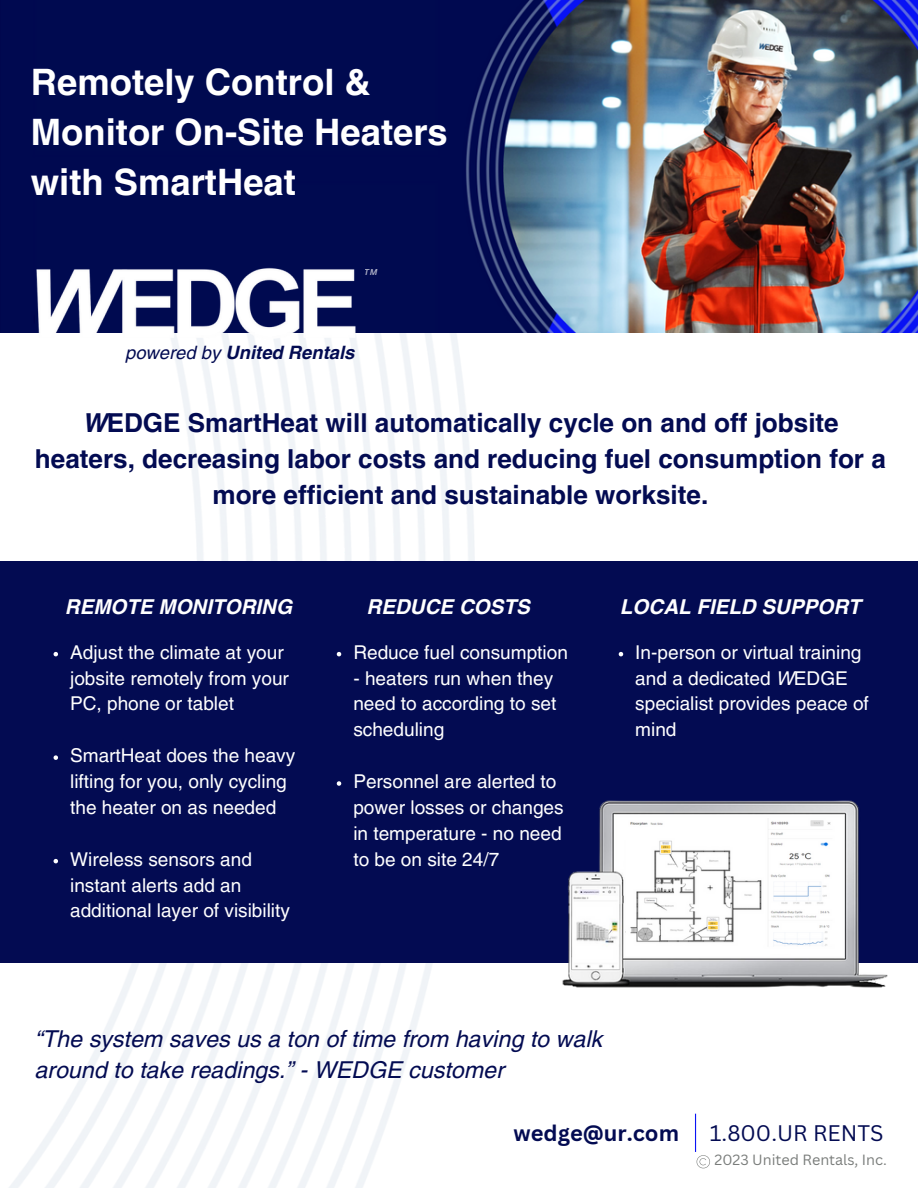
<style>
.page{position:relative;width:918px;height:1188px;background:#fff}
.page>*{position:absolute;margin:0;border:0;box-sizing:border-box;transform-origin:0 0}
.t1{font:700 36.45px/50.2px "Helvetica LT Pro";color:#fff}
.t2{font:700 26.1px/36px "Helvetica LT Pro";color:#030b52;text-align:center}
.t3{font:italic 23.25px/31.5px "Helvetica LT Pro";color:#030b52}
.t4{font:21.9px "Canva Sans";color:#030b52}
.t5{font:700 21.9px "Canva Sans";color:#030b52}
.t6{font:italic 700 20.55px "Helvetica LT Pro";color:#fff}
.t7{font:19.05px/25.8px "Helvetica LT Pro";color:#fff}
.t8{font:italic 700 18.45px "Helvetica LT Pro";color:#030b52}
.t9{font:14.4px "Canva Sans";color:#797c7a}
.t10{font:italic 700 8.4px "Canva Sans";color:#fff}
.s1{font-weight:400}
.s2{font-style:italic}
</style>
<div class="page">
<img style="left:0;top:333px;width:475px;height:855px">
<div style="left:0;top:562px;width:918px;height:401px;background:#030b52"></div>
<img style="left:0;top:0;width:918px;height:333px">
<img style="left:11px;top:248px;width:354px;height:123px">
<hr style="left:695px;top:1114px;width:1px;height:38px;background:#0a14f5">
<svg style="left:697px;top:1155px;width:13px;height:13px"></svg>
<img style="left:562px;top:800px;width:326px;height:188px">
<img style="left:626px;top:819px;width:214px;height:135px">
<svg style="left:619px;top:652px;width:4px;height:4px"></svg>
<svg style="left:54px;top:652px;width:4px;height:4px"></svg>
<svg style="left:54px;top:755px;width:4px;height:5px"></svg>
<svg style="left:54px;top:859px;width:4px;height:4px"></svg>
<svg style="left:337px;top:652px;width:4px;height:4px"></svg>
<svg style="left:337px;top:781px;width:4px;height:5px"></svg>
<p class="t1" style="left:31px;top:61px;width:418px">Remotely Control &amp;<br>Monitor On-Site Heaters with SmartHeat</p>
<p class="t10" style="left:365px;top:266px;width:14px">TM</p>
<p class="t8" style="left:125px;top:345px;width:231px"><span class="s1">powered by</span> United Rentals</p>
<p class="t2" style="left:35px;top:408px;width:852px"><span class="s2">W</span>EDGE SmartHeat will automatically cycle on and off jobsite heaters, decreasing labor costs and reducing fuel consumption for a more efficient and sustainable worksite.</p>
<p class="t6" style="left:65px;top:599px;width:229px">REMOTE MONITORING</p>
<p class="t6" style="left:367px;top:599px;width:165px">REDUCE COSTS</p>
<p class="t6" style="left:620px;top:599px;width:242px">LOCAL FIELD SUPPORT</p>
<p class="t7" style="left:635px;top:641px;width:235px">In-person or virtual training and a dedicated <span class="s2">W</span>EDGE specialist provides peace of mind</p>
<p class="t7" style="left:353px;top:641px;width:216px">Reduce fuel consumption</p>
<p class="t7" style="left:353px;top:667px;width:204px">- heaters run when they need to according to set scheduling</p>
<p class="t7" style="left:353px;top:770px;width:212px">Personnel are alerted to power losses or changes in temperature - no need to be on site 24/7</p>
<p class="t7" style="left:70px;top:641px;width:220px">Adjust the climate at your jobsite remotely from your<br>PC, phone or tablet</p>
<p class="t7" style="left:70px;top:744px;width:227px">SmartHeat does the heavy lifting for you, only cycling the heater on as needed</p>
<p class="t7" style="left:70px;top:848px;width:221px">Wireless sensors and instant alerts add an additional layer of visibility</p>
<p class="t3" style="left:34px;top:1025px;width:569px">“The system saves us a ton of time from having to walk around to take readings.” - WEDGE customer</p>
<p class="t5" style="left:514px;top:1117px;width:167px">wedge@ur.com</p>
<p class="t4" style="left:710px;top:1117px;width:175px">1.800.UR RENTS</p>
<p class="t9" style="left:714px;top:1150px;width:174px">2023 United Rentals, Inc.</p>
</div>
